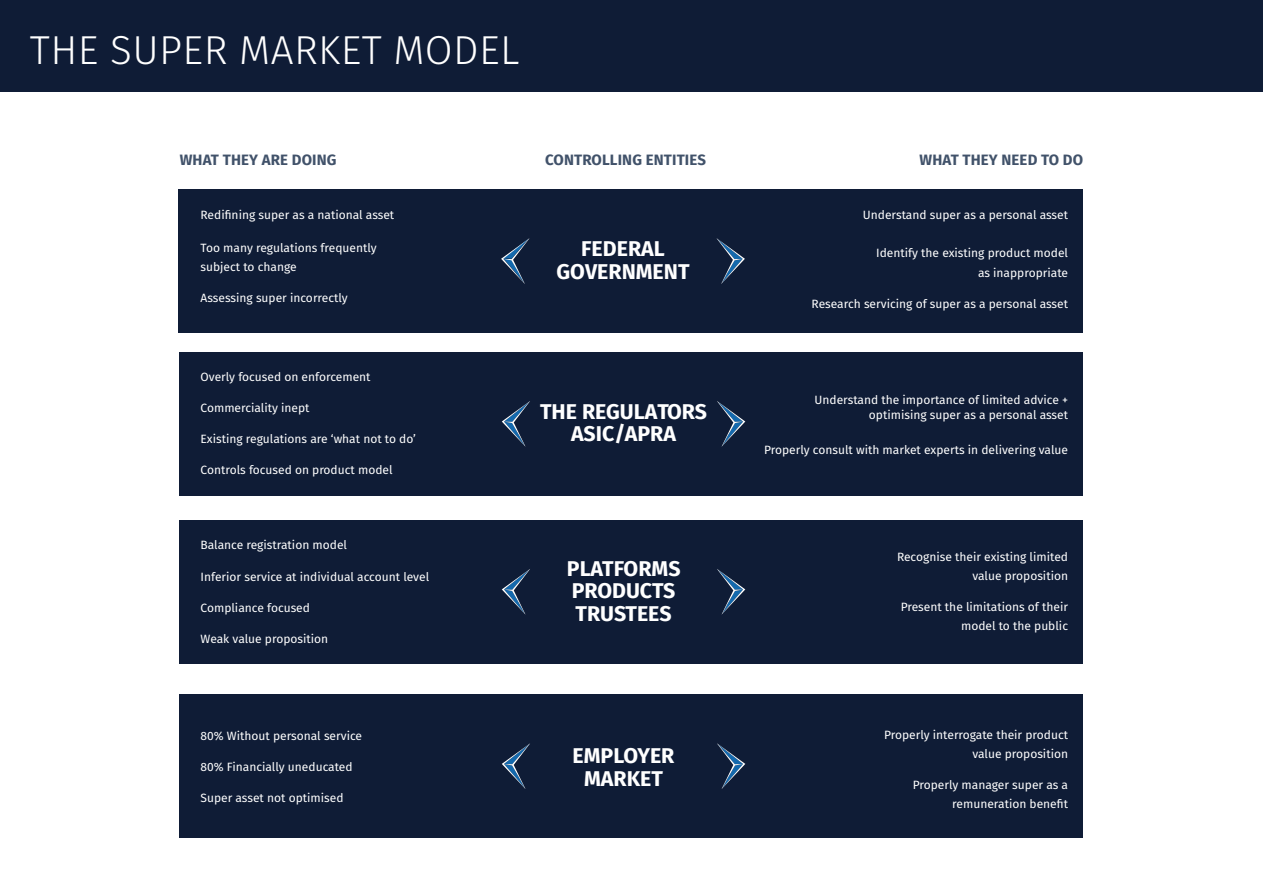
<style>
.page{position:relative;width:1263px;height:893px;background:#fff}
.page>*{position:absolute;margin:0;border:0;box-sizing:border-box;transform-origin:0 0}
.t1{font:300 40.35px "Fira Sans";letter-spacing:.01em;color:#fff}
.t2{font:700 21.3px/22.6px "Fira Sans";color:#fff;text-align:center}
.t3{font:700 15px "Fira Sans";letter-spacing:.01em;color:#41526a}
.t4{font:12px/19px "Fira Sans";color:#fff;text-align:right}
</style>
<div class="page">
<div style="left:179px;top:189px;width:904px;height:143px;background:#0f1c36"></div>
<svg style="left:501px;top:238px;width:29px;height:46px"></svg>
<svg style="left:716px;top:238px;width:29px;height:46px"></svg>
<div style="left:0;top:0;width:1263px;height:91px;background:#0f1c36"></div>
<div style="left:180px;top:694px;width:903px;height:144px;background:#0f1c36"></div>
<svg style="left:502px;top:743px;width:28px;height:46px"></svg>
<svg style="left:717px;top:743px;width:28px;height:46px"></svg>
<div style="left:180px;top:352px;width:903px;height:143px;background:#0f1c36"></div>
<svg style="left:502px;top:401px;width:28px;height:46px"></svg>
<svg style="left:717px;top:401px;width:28px;height:46px"></svg>
<div style="left:180px;top:520px;width:903px;height:143px;background:#0f1c36"></div>
<svg style="left:502px;top:569px;width:28px;height:46px"></svg>
<svg style="left:717px;top:569px;width:28px;height:46px"></svg>
<h1 class="t1" style="left:30px;top:21px;width:491px">THE SUPER MARKET MODEL</h1>
<p class="t3" style="left:180px;top:148px;width:158px">WHAT THEY ARE DOING</p>
<p class="t4" style="left:201px;top:205px;width:195px">Redifining super as a national asset</p>
<p class="t4" style="left:201px;top:238px;width:178px;text-align:left">Too many regulations frequently subject to change</p>
<p class="t4" style="left:201px;top:288px;width:149px">Assessing super incorrectly</p>
<p class="t4" style="left:201px;top:367px;width:172px">Overly focused on enforcement</p>
<p class="t4" style="left:201px;top:398px;width:111px">Commerciality inept</p>
<p class="t4" style="left:201px;top:429px;width:217px">Existing regulations are ‘what not to do’</p>
<p class="t4" style="left:201px;top:460px;width:193px">Controls focused on product model</p>
<p class="t4" style="left:201px;top:535px;width:148px">Balance registration model</p>
<p class="t4" style="left:201px;top:566px;width:230px">Inferior service at individual account level</p>
<p class="t4" style="left:201px;top:598px;width:111px">Compliance focused</p>
<p class="t4" style="left:201px;top:629px;width:129px">Weak value proposition</p>
<p class="t4" style="left:201px;top:726px;width:163px">80% Without personal service</p>
<p class="t4" style="left:201px;top:757px;width:154px">80% Financially uneducated</p>
<p class="t4" style="left:201px;top:788px;width:144px">Super asset not optimised</p>
<p class="t3" style="left:545px;top:148px;width:162px">CONTROLLING ENTITIES</p>
<h2 class="t2" style="left:556px;top:236px;width:135px">FEDERAL<br>GOVERNMENT</h2>
<h2 class="t2" style="left:540px;top:398px;width:168px">THE REGULATORS<br>ASIC/APRA</h2>
<h2 class="t2" style="left:567px;top:555px;width:115px;text-align:left">PLATFORMS<br>PRODUCTS<br>TRUSTEES</h2>
<h2 class="t2" style="left:573px;top:743px;width:103px">EMPLOYER<br>MARKET</h2>
<p class="t3" style="left:919px;top:148px;width:165px">WHAT THEY NEED TO DO</p>
<p class="t4" style="left:863px;top:205px;width:207px">Understand super as a personal asset</p>
<p class="t4" style="left:876px;top:243px;width:193px">Identify the existing product model as inappropriate</p>
<p class="t4" style="left:812px;top:294px;width:258px">Research servicing of super as a personal asset</p>
<p class="t4" style="left:814px;top:392px;width:255px;line-height:15px">Understand the importance of limited advice + optimising super as a personal asset</p>
<p class="t4" style="left:764px;top:440px;width:305px">Properly consult with market experts in delivering value</p>
<p class="t4" style="left:897px;top:546px;width:173px">Recognise their existing limited value proposition</p>
<p class="t4" style="left:901px;top:597px;width:169px">Present the limitations of their model to the public</p>
<p class="t4" style="left:884px;top:725px;width:185px">Properly interrogate their product value proposition</p>
<p class="t4" style="left:913px;top:775px;width:157px">Properly manager super as a remuneration benefit</p>
</div>
